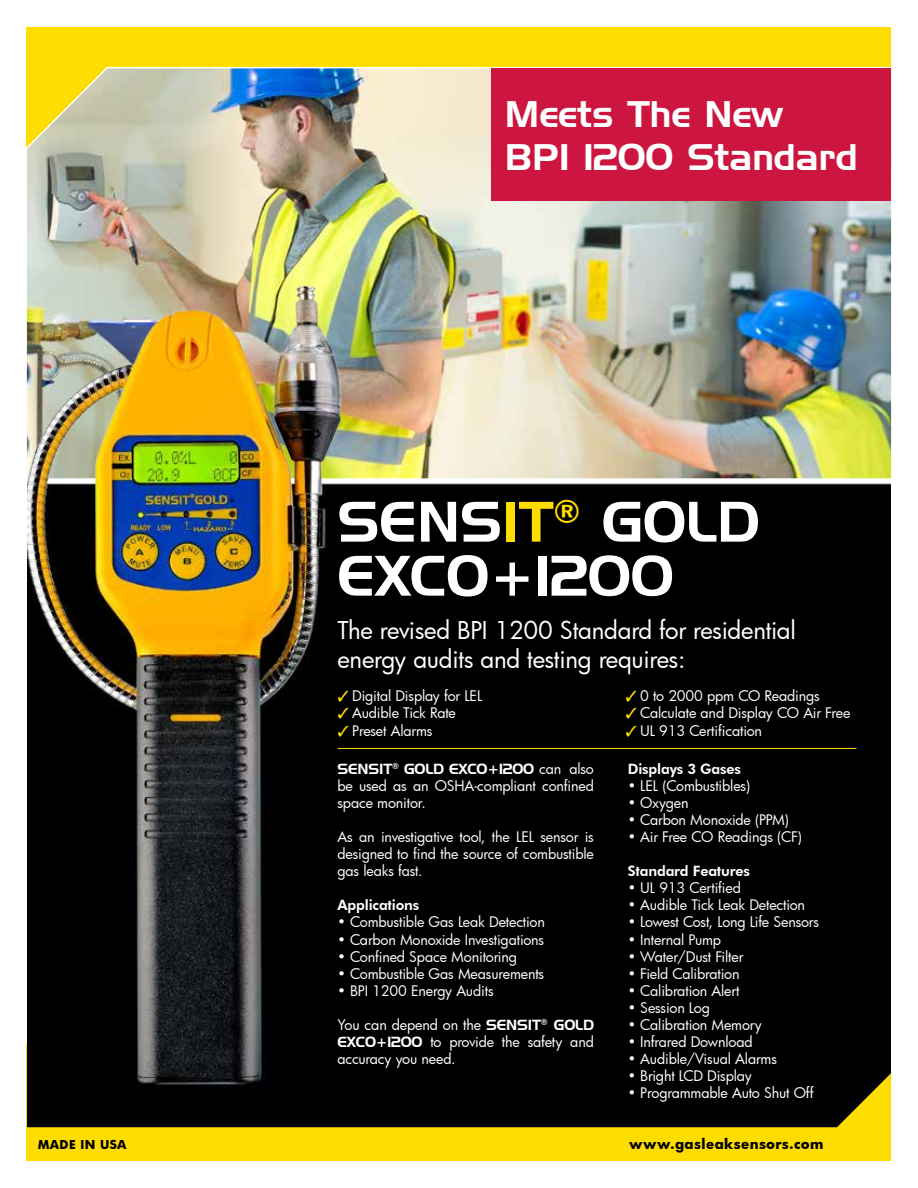
<style>
.page{position:relative;width:918px;height:1188px;background:#fff}
.page>*{position:absolute;margin:0;border:0;box-sizing:border-box;transform-origin:0 0}
.t1{font:55.5px/54px "Handel Gothic BT";color:#fff}
.t2{font:36px/43.2px "Handel Gothic BT";color:#fff}
.t3{font:24px/28.8px "Futura";letter-spacing:-.015em;color:#fff}
.t4{font:14.25px/17.1px "Futura";letter-spacing:-.01em;color:#fff;text-align:justify}
.t5{font:800 14.25px "Futura BT";letter-spacing:-.01em;color:#fff}
.t6{font:14.25px "Handel Gothic BT";letter-spacing:-.01em;color:#fff}
.t7{font:700 13.5px "Futura";letter-spacing:.025em;color:#000}
.t8{font:700 12px "Futura";letter-spacing:.03em;color:#000}
.s1{color:#fd0}
.s2{font-family:"Futura"}
.s3{font-family:"Handel Gothic BT"}
</style>
<div class="page">
<div style="left:27px;top:1043px;width:864px;height:118px;background:#fd0"></div>
<div style="left:27px;top:27px;width:864px;height:133px;background:#fd0"></div>
<img style="left:26px;top:66px;width:866px;height:412px">
<img style="left:27px;top:122px;width:864px;height:1005px">
<div style="left:491px;top:68px;width:400px;height:133px;background:#cd163f"></div>
<hr style="left:338px;top:748px;width:518px;height:1px;background:#fd0">
<h2 class="t2" style="left:505px;top:92px;width:354px">Meets The New<br>BPI 1200 Standard</h2>
<h1 class="t1" style="left:338px;top:494px;width:424px">SENS<span class="s1">IT</span><sup>®</sup> GOLD<br>EXCO+1200</h1>
<h3 class="t3" style="left:338px;top:616px;width:460px">The revised BPI 1200 Standard for residential energy audits and testing requires:</h3>
<p class="t4" style="left:338px;top:687px;width:146px"><span class="s1">✓</span> Digital Display for LEL</p>
<p class="t4" style="left:626px;top:687px;width:196px"><span class="s1">✓</span> 0 to 2000 ppm CO Readings</p>
<p class="t4" style="left:338px;top:704px;width:120px"><span class="s1">✓</span> Audible Tick Rate</p>
<p class="t4" style="left:626px;top:704px;width:226px"><span class="s1">✓</span> Calculate and Display CO Air Free</p>
<p class="t4" style="left:338px;top:721px;width:96px"><span class="s1">✓</span> Preset Alarms</p>
<p class="t4" style="left:626px;top:721px;width:138px"><span class="s1">✓</span> UL 913 Certification</p>
<p class="t6" style="left:338px;top:760px;width:258px">SENSIT<sup>®</sup> GOLD EXCO+1200 <span class="s2">can also</span></p>
<p class="t4" style="left:338px;top:777px;width:258px">be used as an OSHA-compliant confined space monitor.</p>
<p class="t4" style="left:338px;top:828px;width:258px">As an investigative tool, the LEL sensor is designed to find the source of combustible gas leaks fast.</p>
<p class="t5" style="left:338px;top:897px;width:83px">Applications</p>
<p class="t4" style="left:338px;top:913px;width:209px">• Combustible Gas Leak Detection</p>
<p class="t4" style="left:338px;top:931px;width:208px">• Carbon Monoxide Investigations</p>
<p class="t4" style="left:338px;top:948px;width:181px">• Confined Space Monitoring</p>
<p class="t4" style="left:338px;top:965px;width:208px">• Combustible Gas Measurements</p>
<p class="t4" style="left:338px;top:982px;width:158px">• BPI 1200 Energy Audits</p>
<p class="t4" style="left:338px;top:1016px;width:258px">You can depend on the <span class="s3">SENSIT</span><sup>®</sup> <span class="s3">GOLD EXCO+1200</span> to provide the safety and accuracy you need.</p>
<p class="t5" style="left:628px;top:760px;width:115px">Displays 3 Gases</p>
<p class="t4" style="left:628px;top:777px;width:124px">• LEL (Combustibles)</p>
<p class="t4" style="left:628px;top:794px;width:62px">• Oxygen</p>
<p class="t4" style="left:628px;top:811px;width:163px">• Carbon Monoxide (PPM)</p>
<p class="t4" style="left:628px;top:828px;width:176px">• Air Free CO Readings (CF)</p>
<p class="t5" style="left:628px;top:862px;width:124px">Standard Features</p>
<p class="t4" style="left:628px;top:879px;width:115px">• UL 913 Certified</p>
<p class="t4" style="left:628px;top:896px;width:179px">• Audible Tick Leak Detection</p>
<p class="t4" style="left:628px;top:913px;width:193px">• Lowest Cost, Long Life Sensors</p>
<p class="t4" style="left:628px;top:931px;width:95px">• Internal Pump</p>
<p class="t4" style="left:628px;top:948px;width:117px">• Water/Dust Filter</p>
<p class="t4" style="left:628px;top:965px;width:113px">• Field Calibration</p>
<p class="t4" style="left:628px;top:982px;width:113px">• Calibration Alert</p>
<p class="t4" style="left:628px;top:999px;width:84px">• Session Log</p>
<p class="t4" style="left:628px;top:1016px;width:136px">• Calibration Memory</p>
<p class="t4" style="left:628px;top:1033px;width:126px">• Infrared Download</p>
<p class="t4" style="left:628px;top:1050px;width:151px">• Audible/Visual Alarms</p>
<p class="t4" style="left:628px;top:1067px;width:126px">• Bright LCD Display</p>
<p class="t4" style="left:628px;top:1084px;width:187px">• Programmable Auto Shut Off</p>
<p class="t8" style="left:38px;top:1136px;width:90px">MADE IN USA</p>
<p class="t7" style="left:629px;top:1135px;width:196px">www.gasleaksensors.com</p>
</div>
